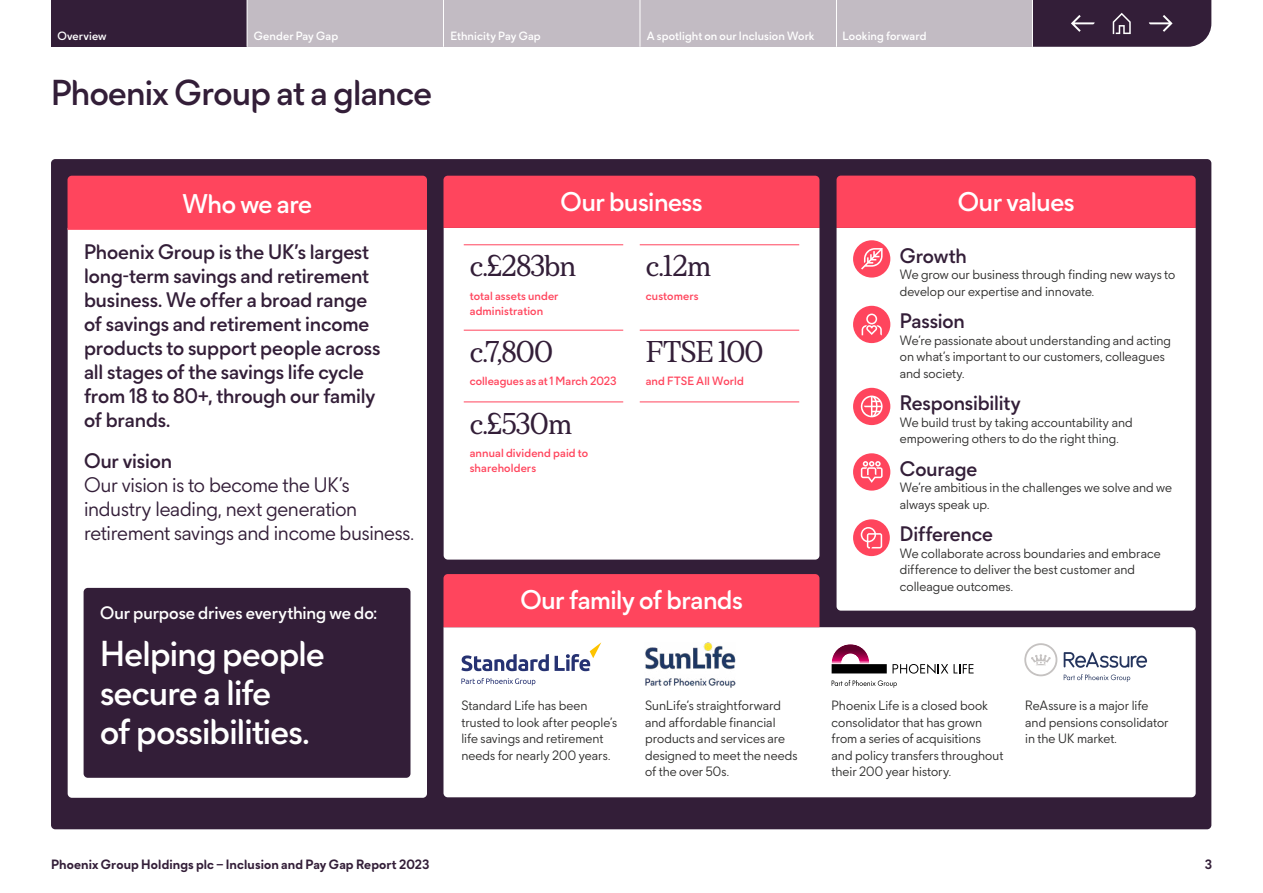
<style>
.page{position:relative;width:1263px;height:893px;background:#fff}
.page>*{position:absolute;margin:0;border:0;box-sizing:border-box;transform-origin:0 0}
.t1{font:500 36px/39px "Phoenix Sans";letter-spacing:-.015em;color:#fff}
.t2{font:500 36px "Phoenix Sans";letter-spacing:-.015em;color:#331e38}
.t3{font:30px "Phoenix Serif";letter-spacing:-.01em;color:#331e38}
.t4{font:500 27px "Phoenix Sans";letter-spacing:-.015em;color:#fff}
.t5{font:500 21px/24px "Phoenix Sans";letter-spacing:-.005em;color:#331e38}
.t6{font:21px/24px "Phoenix Sans";letter-spacing:-.01em;color:#331e38}
.t7{font:500 18px "Phoenix Sans";letter-spacing:-.005em;color:#fff}
.t8{font:13.5px/16.5px "Phoenix Sans";letter-spacing:.005em;color:#2e2d2c}
.t9{font:700 13.5px "Phoenix Sans";letter-spacing:.01em;color:#331e38}
.t10{font:500 12px/15px "Phoenix Sans";letter-spacing:.01em;color:#ff455d}
.t11{font:500 12px "Phoenix Sans";letter-spacing:.01em;color:#fff}
</style>
<div class="page">
<div style="left:51px;top:159px;width:1160px;height:670px;background:#331e38;border-radius:4px"></div>
<div style="left:68px;top:230px;width:359px;height:568px;background:#fff"></div>
<div style="left:444px;top:228px;width:375px;height:332px;background:#fff"></div>
<div style="left:836px;top:228px;width:360px;height:383px;background:#fff"></div>
<div style="left:443px;top:627px;width:753px;height:170px;background:#fff"></div>
<div style="left:84px;top:588px;width:326px;height:190px;background:#331e38;border-radius:4px"></div>
<hr style="left:464px;top:244px;width:159px;height:1px;background:#ff455d">
<svg style="left:853px;top:240px;width:37px;height:38px"></svg>
<svg style="left:853px;top:306px;width:37px;height:37px"></svg>
<svg style="left:853px;top:388px;width:37px;height:37px"></svg>
<svg style="left:853px;top:453px;width:37px;height:38px"></svg>
<svg style="left:853px;top:519px;width:37px;height:37px"></svg>
<div style="left:68px;top:176px;width:359px;height:54px;background:#ff455d"></div>
<div style="left:443px;top:176px;width:376px;height:52px;background:#ff455d"></div>
<div style="left:836px;top:176px;width:360px;height:52px;background:#ff455d"></div>
<div style="left:443px;top:574px;width:376px;height:53px;background:#ff455d"></div>
<hr style="left:640px;top:244px;width:159px;height:1px;background:#ff455d">
<hr style="left:464px;top:330px;width:159px;height:1px;background:#ff455d">
<hr style="left:640px;top:330px;width:159px;height:1px;background:#ff455d">
<hr style="left:464px;top:402px;width:159px;height:1px;background:#ff455d">
<hr style="left:640px;top:402px;width:159px;height:1px;background:#ff455d">
<svg style="left:461px;top:654px;width:88px;height:17px"></svg>
<svg style="left:555px;top:642px;width:46px;height:29px"></svg>
<svg style="left:461px;top:678px;width:74px;height:7px"></svg>
<svg style="left:832px;top:680px;width:65px;height:8px"></svg>
<svg style="left:832px;top:644px;width:141px;height:30px;background:#c7bac0"></svg>
<svg style="left:1064px;top:652px;width:83px;height:16px"></svg>
<svg style="left:1064px;top:674px;width:66px;height:8px"></svg>
<svg style="left:1024px;top:643px;width:33px;height:33px"></svg>
<img style="left:644px;top:643px;width:91px;height:44px">
<svg style="left:1033px;top:0;width:178px;height:47px;background:#3d2942"></svg>
<div style="left:836px;top:0;width:196px;height:47px;background:#c2bbc3"></div>
<div style="left:640px;top:0;width:196px;height:47px;background:#c2bbc3"></div>
<div style="left:51px;top:0;width:196px;height:47px;background:#331e38"></div>
<div style="left:247px;top:0;width:197px;height:47px;background:#c2bbc3"></div>
<div style="left:444px;top:0;width:196px;height:47px;background:#c2bbc3"></div>
<hr style="left:247px;top:0;width:1px;height:47px;background:#fff">
<hr style="left:443px;top:0;width:1px;height:47px;background:#fff">
<hr style="left:640px;top:0;width:1px;height:47px;background:#fff">
<hr style="left:836px;top:0;width:1px;height:47px;background:#fff">
<p class="t11" style="left:57px;top:29px;width:51px">Overview</p>
<p class="t11" style="left:254px;top:29px;width:86px">Gender Pay Gap</p>
<p class="t11" style="left:450px;top:29px;width:92px">Ethnicity Pay Gap</p>
<h1 class="t2" style="left:51px;top:70px;width:382px">Phoenix Group at a glance</h1>
<p class="t11" style="left:647px;top:29px;width:169px">A spotlight on our Inclusion Work</p>
<p class="t11" style="left:842px;top:29px;width:86px">Looking forward</p>
<h3 class="t4" style="left:182px;top:186px;width:131px">Who we are</h3>
<h3 class="t4" style="left:560px;top:185px;width:143px">Our business</h3>
<h3 class="t4" style="left:958px;top:185px;width:118px">Our values</h3>
<p class="t5" style="left:84px;top:239px;width:298px">Phoenix Group is the UK’s largest long-term savings and retirement business. We offer a broad range of savings and retirement income products to support people across all stages of the savings life cycle from 18 to 80+, through our family of brands.</p>
<h3 class="t5" style="left:84px;top:448px;width:90px">Our vision</h3>
<h3 class="t6" style="left:84px;top:472px;width:332px">Our vision is to become the UK’s industry leading, next generation retirement savings and income business.</h3>
<h3 class="t7" style="left:100px;top:601px;width:279px">Our purpose drives everything we do:</h3>
<h1 class="t1" style="left:100px;top:633px;width:226px">Helping people secure a life<br>of possibilities.</h1>
<h2 class="t3" style="left:470px;top:247px;width:108px">c.£283bn</h2>
<p class="t10" style="left:470px;top:288px;width:90px">total assets under administration</p>
<h2 class="t3" style="left:470px;top:333px;width:84px">c.7,800</h2>
<p class="t10" style="left:470px;top:373px;width:148px">colleagues as at 1 March 2023</p>
<h2 class="t3" style="left:470px;top:404px;width:104px">c.£530m</h2>
<p class="t10" style="left:470px;top:445px;width:120px">annual dividend paid to shareholders</p>
<h2 class="t3" style="left:646px;top:247px;width:67px">c.12m</h2>
<p class="t10" style="left:646px;top:288px;width:54px">customers</p>
<h2 class="t3" style="left:646px;top:333px;width:119px">FTSE 100</h2>
<p class="t10" style="left:646px;top:373px;width:100px">and FTSE All World</p>
<h3 class="t4" style="left:520px;top:583px;width:224px">Our family of brands</h3>
<h3 class="t5" style="left:900px;top:243px;width:69px">Growth</h3>
<p class="t8" style="left:900px;top:266px;width:277px">We grow our business through finding new ways to develop our expertise and innovate.</p>
<h3 class="t5" style="left:900px;top:308px;width:67px">Passion</h3>
<p class="t8" style="left:900px;top:331px;width:272px">We’re passionate about understanding and acting on what’s important to our customers, colleagues and society.</p>
<h3 class="t5" style="left:900px;top:390px;width:122px">Responsibility</h3>
<p class="t8" style="left:900px;top:413px;width:234px">We build trust by taking accountability and empowering others to do the right thing.</p>
<h3 class="t5" style="left:900px;top:456px;width:79px">Courage</h3>
<p class="t8" style="left:900px;top:479px;width:274px">We’re ambitious in the challenges we solve and we always speak up.</p>
<h3 class="t5" style="left:900px;top:521px;width:95px">Difference</h3>
<p class="t8" style="left:900px;top:544px;width:262px">We collaborate across boundaries and embrace difference to deliver the best customer and colleague outcomes.</p>
<p class="t8" style="left:461px;top:697px;width:157px">Standard Life has been trusted to look after people’s life savings and retirement needs for nearly 200 years.</p>
<p class="t8" style="left:832px;top:697px;width:173px">Phoenix Life is a closed book consolidator that has grown from a series of acquisitions and policy transfers throughout their 200 year history.</p>
<p class="t8" style="left:1025px;top:697px;width:145px">ReAssure is a major life and pensions consolidator in the UK market.</p>
<p class="t8" style="left:645px;top:697px;width:154px">SunLife’s straightforward and affordable financial products and services are designed to meet the needs of the over 50s.</p>
<p class="t9" style="left:51px;top:856px;width:380px">Phoenix Group Holdings plc – Inclusion and Pay Gap Report 2023</p>
<p class="t9" style="left:1205px;top:856px;width:9px">3</p>
</div>
